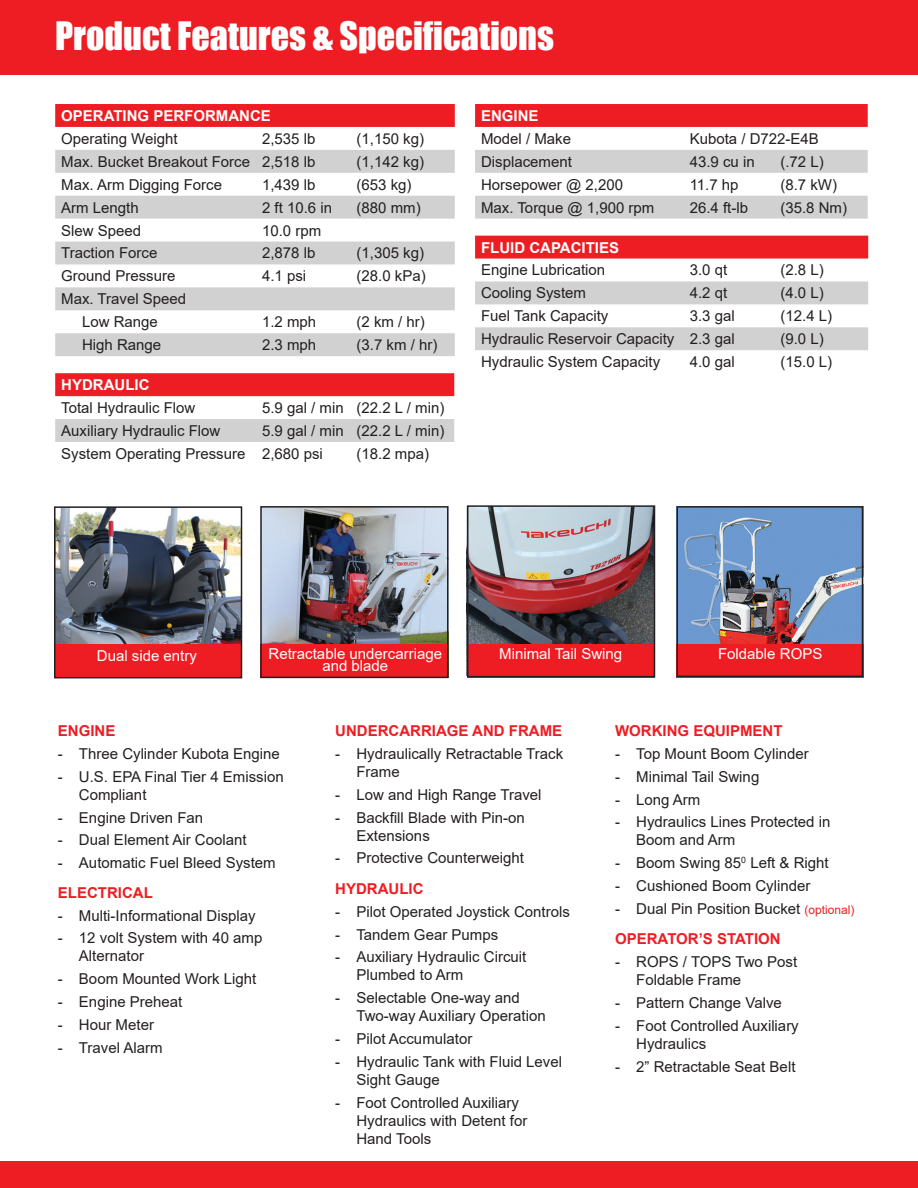
<style>
.page{position:relative;width:918px;height:1188px;background:#fff}
.page>*{position:absolute;margin:0;border:0;box-sizing:border-box;transform-origin:0 0}
.t1{font:36px "Impact";color:#fff}
.t2{font:15px/18px "Arial";color:#231f20}
.t3{font:15px/12px "Arial";color:#fff;text-align:center}
.t4{font:700 15px "Arial";color:#ee1d23}
.t5{font:700 15px "Arial";color:#fff}
.s1{font-size:12px;color:#ee1d23}
.s2{font-weight:700;color:#ee1d23}
</style>
<div class="page">
<div style="left:0;top:0;width:918px;height:74px;background:#ee1d23"></div>
<div style="left:0;top:1161px;width:918px;height:27px;background:#ee1d23"></div>
<div style="left:55px;top:104px;width:400px;height:23px;background:#ee1d23"></div>
<svg style="left:55px;top:150px;width:400px;height:206px;fill:#d1d1d1"></svg>
<div style="left:475px;top:104px;width:393px;height:23px;background:#ee1d23"></div>
<svg style="left:475px;top:150px;width:393px;height:69px"></svg>
<div style="left:475px;top:236px;width:393px;height:23px;background:#ee1d23"></div>
<svg style="left:475px;top:281px;width:393px;height:69px"></svg>
<div style="left:55px;top:373px;width:399px;height:23px;background:#ee1d23"></div>
<div style="left:55px;top:419px;width:399px;height:23px;background:#d1d1d1"></div>
<img style="left:57px;top:509px;width:182px;height:135px">
<div style="left:55px;top:644px;width:186px;height:33px;background:#ee1d23"></div>
<div style="left:54px;top:506px;width:188px;height:172px;border:2px solid #231f20"></div>
<img style="left:263px;top:509px;width:182px;height:135px">
<div style="left:261px;top:644px;width:186px;height:33px;background:#ee1d23"></div>
<div style="left:260px;top:506px;width:188px;height:172px;border:2px solid #231f20"></div>
<img style="left:466px;top:507px;width:186px;height:169px">
<div style="left:468px;top:644px;width:187px;height:33px;background:#ee1d23"></div>
<div style="left:467px;top:505px;width:188px;height:172px;border:2px solid #231f20"></div>
<img style="left:679px;top:509px;width:181px;height:135px">
<div style="left:676px;top:644px;width:188px;height:33px;background:#ee1d23"></div>
<div style="left:676px;top:506px;width:187px;height:171px;border:2px solid #231f20"></div>
<h1 class="t1" style="left:55px;top:8px;width:500px">Product Features &amp; Specifications</h1>
<p class="t5" style="left:61px;top:105px;width:211px">OPERATING PERFORMANCE</p>
<p class="t2" style="left:61px;top:130px;width:118px">Operating Weight</p>
<p class="t2" style="left:262px;top:130px;width:55px">2,535 lb</p>
<p class="t2" style="left:357px;top:130px;width:69px">(1,150 kg)</p>
<p class="t2" style="left:61px;top:152px;width:256px">Max. Bucket Breakout Force 2,518 lb</p>
<p class="t2" style="left:357px;top:152px;width:69px">(1,142 kg)</p>
<p class="t2" style="left:61px;top:175px;width:162px">Max. Arm Digging Force</p>
<p class="t2" style="left:262px;top:175px;width:55px">1,439 lb</p>
<p class="t2" style="left:357px;top:175px;width:57px">(653 kg)</p>
<p class="t2" style="left:61px;top:198px;width:79px">Arm Length</p>
<p class="t2" style="left:262px;top:198px;width:72px">2 ft 10.6 in</p>
<p class="t2" style="left:357px;top:198px;width:66px">(880 mm)</p>
<p class="t2" style="left:61px;top:221px;width:82px">Slew Speed</p>
<p class="t2" style="left:262px;top:221px;width:61px">10.0 rpm</p>
<p class="t2" style="left:61px;top:244px;width:98px">Traction Force</p>
<p class="t2" style="left:262px;top:244px;width:55px">2,878 lb</p>
<p class="t2" style="left:357px;top:244px;width:69px">(1,305 kg)</p>
<p class="t2" style="left:61px;top:267px;width:116px">Ground Pressure</p>
<p class="t2" style="left:262px;top:267px;width:46px">4.1 psi</p>
<p class="t2" style="left:357px;top:267px;width:71px">(28.0 kPa)</p>
<p class="t2" style="left:61px;top:287px;width:127px;line-height:23px;text-align:center">Max. Travel Speed<br>Low Range</p>
<p class="t2" style="left:262px;top:313px;width:56px">1.2 mph</p>
<p class="t2" style="left:357px;top:313px;width:70px">(2 km / hr)</p>
<p class="t2" style="left:82px;top:336px;width:81px">High Range</p>
<p class="t2" style="left:262px;top:336px;width:56px">2.3 mph</p>
<p class="t2" style="left:357px;top:336px;width:82px">(3.7 km / hr)</p>
<p class="t5" style="left:61px;top:374px;width:90px">HYDRAULIC</p>
<p class="t2" style="left:61px;top:399px;width:136px">Total Hydraulic Flow</p>
<p class="t2" style="left:262px;top:399px;width:184px">5.9 gal / min (22.2 L / min)</p>
<p class="t2" style="left:61px;top:422px;width:161px">Auxiliary Hydraulic Flow</p>
<p class="t2" style="left:61px;top:419px;width:385px;line-height:23px;text-indent:201px">5.9 gal / min (22.2 L / min)<br>System Operating Pressure 2,680 psi</p>
<p class="t2" style="left:357px;top:445px;width:74px">(18.2 mpa)</p>
<p class="t5" style="left:481px;top:105px;width:59px">ENGINE</p>
<p class="t2" style="left:481px;top:130px;width:92px">Model / Make</p>
<p class="t2" style="left:690px;top:130px;width:131px">Kubota / D722-E4B</p>
<p class="t2" style="left:481px;top:152px;width:92px">Displacement</p>
<p class="t2" style="left:690px;top:152px;width:67px">43.9 cu in</p>
<p class="t2" style="left:780px;top:152px;width:45px">(.72 L)</p>
<p class="t2" style="left:481px;top:175px;width:143px">Horsepower @ 2,200</p>
<p class="t2" style="left:690px;top:175px;width:50px">11.7 hp</p>
<p class="t2" style="left:780px;top:175px;width:58px">(8.7 kW)</p>
<p class="t2" style="left:481px;top:198px;width:175px">Max. Torque @ 1,900 rpm</p>
<p class="t2" style="left:690px;top:198px;width:60px">26.4 ft-lb</p>
<p class="t2" style="left:780px;top:198px;width:68px">(35.8 Nm)</p>
<p class="t5" style="left:481px;top:237px;width:140px">FLUID CAPACITIES</p>
<p class="t2" style="left:481px;top:261px;width:126px">Engine Lubrication</p>
<p class="t2" style="left:690px;top:261px;width:39px">3.0 qt</p>
<p class="t2" style="left:780px;top:261px;width:45px">(2.8 L)</p>
<p class="t2" style="left:481px;top:284px;width:107px">Cooling System</p>
<p class="t2" style="left:690px;top:284px;width:39px">4.2 qt</p>
<p class="t2" style="left:780px;top:284px;width:45px">(4.0 L)</p>
<p class="t2" style="left:481px;top:307px;width:129px">Fuel Tank Capacity</p>
<p class="t2" style="left:690px;top:307px;width:47px">3.3 gal</p>
<p class="t2" style="left:780px;top:307px;width:53px">(12.4 L)</p>
<p class="t2" style="left:481px;top:330px;width:255px">Hydraulic Reservoir Capacity 2.3 gal</p>
<p class="t2" style="left:780px;top:330px;width:45px">(9.0 L)</p>
<p class="t2" style="left:481px;top:353px;width:181px">Hydraulic System Capacity</p>
<p class="t2" style="left:690px;top:353px;width:47px">4.0 gal</p>
<p class="t2" style="left:780px;top:353px;width:53px">(15.0 L)</p>
<p class="t3" style="left:97px;top:650px;width:102px">Dual side entry</p>
<p class="t3" style="left:269px;top:647px;width:175px">Retractable undercarriage and blade</p>
<p class="t3" style="left:499px;top:648px;width:125px">Minimal Tail Swing</p>
<p class="t3" style="left:718px;top:648px;width:106px">Foldable ROPS</p>
<p class="t4" style="left:58px;top:720px;width:59px">ENGINE</p>
<p class="t2" style="left:58px;top:744px;width:224px">- Three Cylinder Kubota Engine</p>
<p class="t2" style="left:79px;top:767px;width:206px;text-indent:-21px">- U.S. EPA Final Tier 4 Emission<br>Compliant</p>
<p class="t2" style="left:58px;top:808px;width:147px">- Engine Driven Fan</p>
<p class="t2" style="left:58px;top:831px;width:190px">- Dual Element Air Coolant</p>
<p class="t2" style="left:58px;top:854px;width:219px">- Automatic Fuel Bleed System</p>
<p class="t4" style="left:58px;top:882px;width:96px">ELECTRICAL</p>
<p class="t2" style="left:58px;top:906px;width:199px">- Multi-Informational Display</p>
<p class="t2" style="left:79px;top:929px;width:185px;text-indent:-21px">- 12 volt System with 40 amp<br>Alternator</p>
<p class="t2" style="left:58px;top:970px;width:200px">- Boom Mounted Work Light</p>
<p class="t2" style="left:58px;top:993px;width:126px">- Engine Preheat</p>
<p class="t2" style="left:58px;top:1016px;width:98px">- Hour Meter</p>
<p class="t2" style="left:58px;top:1039px;width:106px">- Travel Alarm</p>
<p class="t4" style="left:335px;top:720px;width:228px">UNDERCARRIAGE AND FRAME</p>
<p class="t2" style="left:356px;top:744px;width:208px;text-indent:-21px">- Hydraulically Retractable Track<br>Frame</p>
<p class="t2" style="left:335px;top:785px;width:208px">- Low and High Range Travel</p>
<p class="t2" style="left:356px;top:808px;width:170px;text-indent:-21px">- Backfill Blade with Pin-on<br>Extensions</p>
<p class="t2" style="left:335px;top:849px;width:190px">- Protective Counterweight</p>
<p class="t4" style="left:335px;top:878px;width:90px">HYDRAULIC</p>
<p class="t2" style="left:335px;top:902px;width:236px">- Pilot Operated Joystick Controls</p>
<p class="t2" style="left:335px;top:925px;width:164px">- Tandem Gear Pumps</p>
<p class="t2" style="left:356px;top:948px;width:172px;text-indent:-21px">- Auxiliary Hydraulic Circuit<br>Plumbed to Arm</p>
<p class="t2" style="left:356px;top:989px;width:191px;text-indent:-21px">- Selectable One-way and<br>Two-way Auxiliary Operation</p>
<p class="t2" style="left:335px;top:1030px;width:139px">- Pilot Accumulator</p>
<p class="t2" style="left:356px;top:1053px;width:207px;text-indent:-21px">- Hydraulic Tank with Fluid Level<br>Sight Gauge</p>
<p class="t2" style="left:356px;top:1094px;width:172px;text-indent:-21px">- Foot Controlled Auxiliary<br>Hydraulics with Detent for<br>Hand Tools</p>
<p class="t4" style="left:615px;top:720px;width:169px">WORKING EQUIPMENT</p>
<p class="t2" style="left:615px;top:744px;width:195px">- Top Mount Boom Cylinder</p>
<p class="t2" style="left:615px;top:767px;width:146px">- Minimal Tail Swing</p>
<p class="t2" style="left:615px;top:790px;width:87px">- Long Arm</p>
<p class="t2" style="left:636px;top:813px;width:196px;text-indent:-21px">- Hydraulics Lines Protected in<br>Boom and Arm</p>
<p class="t2" style="left:615px;top:854px;width:215px">- Boom Swing 85<sup>0</sup> Left &amp; Right</p>
<p class="t2" style="left:615px;top:877px;width:197px">- Cushioned Boom Cylinder</p>
<p class="t2" style="left:615px;top:894px;width:241px;line-height:30.2px">- Dual Pin Position Bucket <span class="s1">(optional)<br></span><span class="s2">OPERATOR’S STATION</span></p>
<p class="t2" style="left:636px;top:953px;width:162px;text-indent:-21px">- ROPS / TOPS Two Post<br>Foldable Frame</p>
<p class="t2" style="left:615px;top:994px;width:168px">- Pattern Change Valve</p>
<p class="t2" style="left:636px;top:1017px;width:164px;text-indent:-21px">- Foot Controlled Auxiliary<br>Hydraulics</p>
<p class="t2" style="left:615px;top:1058px;width:182px">- 2” Retractable Seat Belt</p>
</div>
